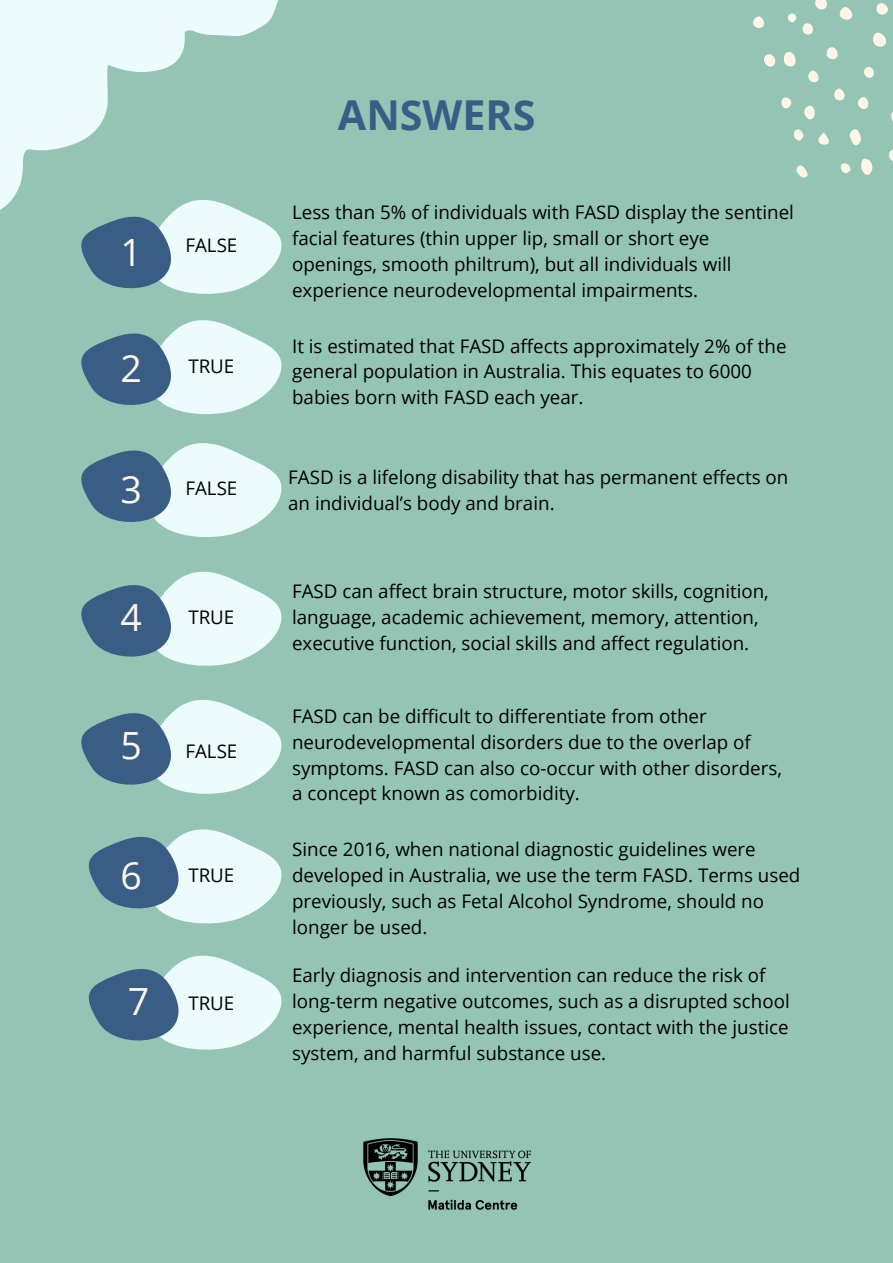
<style>
.page{position:relative;width:893px;height:1263px;background:#94c5b4}
.page>*{position:absolute;margin:0;border:0;box-sizing:border-box;transform-origin:0 0}
.t1{font:700 41.25px "Open Sans";color:#395d84}
.t2{font:37.5px "Open Sans";color:#fff6e9}
.t3{font:18.75px/25.9px "Open Sans";color:#000}
</style>
<div class="page">
<svg style="left:0;top:0;width:278px;height:210px"></svg>
<img style="left:363px;top:1138px;width:168px;height:72px">
<svg style="left:73px;top:193px;width:209px;height:101px"></svg>
<svg style="left:81px;top:320px;width:201px;height:95px"></svg>
<svg style="left:81px;top:443px;width:201px;height:94px"></svg>
<svg style="left:81px;top:571px;width:201px;height:95px"></svg>
<svg style="left:81px;top:699px;width:201px;height:95px"></svg>
<svg style="left:88px;top:829px;width:194px;height:95px"></svg>
<svg style="left:88px;top:955px;width:194px;height:95px"></svg>
<svg style="left:861px;top:158px;width:11px;height:17px"></svg>
<svg style="left:873px;top:32px;width:13px;height:15px"></svg>
<svg style="left:784px;top:52px;width:11px;height:15px"></svg>
<svg style="left:849px;top:129px;width:12px;height:17px"></svg>
<svg style="left:891px;top:112px;width:2px;height:10px"></svg>
<svg style="left:889px;top:149px;width:4px;height:13px"></svg>
<svg style="left:839px;top:7px;width:13px;height:13px"></svg>
<svg style="left:804px;top:105px;width:10px;height:15px"></svg>
<svg style="left:815px;top:0;width:12px;height:9px"></svg>
<svg style="left:764px;top:54px;width:11px;height:13px"></svg>
<svg style="left:876px;top:3px;width:12px;height:12px"></svg>
<svg style="left:826px;top:47px;width:11px;height:12px"></svg>
<svg style="left:858px;top:97px;width:10px;height:12px"></svg>
<svg style="left:796px;top:165px;width:11px;height:13px"></svg>
<svg style="left:753px;top:16px;width:11px;height:12px"></svg>
<svg style="left:802px;top:23px;width:11px;height:12px"></svg>
<svg style="left:834px;top:88px;width:10px;height:12px"></svg>
<svg style="left:808px;top:71px;width:10px;height:11px"></svg>
<svg style="left:781px;top:98px;width:10px;height:11px"></svg>
<svg style="left:818px;top:132px;width:11px;height:13px"></svg>
<svg style="left:863px;top:67px;width:11px;height:11px"></svg>
<svg style="left:794px;top:129px;width:10px;height:12px"></svg>
<svg style="left:840px;top:163px;width:10px;height:11px"></svg>
<svg style="left:788px;top:14px;width:8px;height:8px"></svg>
<p class="t2" style="left:120px;top:226px;width:23px">1</p>
<p class="t2" style="left:120px;top:342px;width:23px">2</p>
<p class="t2" style="left:120px;top:462px;width:23px">3</p>
<p class="t2" style="left:120px;top:591px;width:23px">4</p>
<p class="t2" style="left:120px;top:719px;width:23px">5</p>
<p class="t3" style="left:185px;top:232px;width:54px">FALSE</p>
<p class="t3" style="left:188px;top:352px;width:48px">TRUE</p>
<p class="t3" style="left:185px;top:475px;width:54px">FALSE</p>
<p class="t3" style="left:188px;top:604px;width:48px">TRUE</p>
<p class="t3" style="left:185px;top:738px;width:54px">FALSE</p>
<p class="t2" style="left:120px;top:849px;width:23px">6</p>
<p class="t2" style="left:128px;top:975px;width:23px">7</p>
<p class="t3" style="left:188px;top:862px;width:48px">TRUE</p>
<p class="t3" style="left:188px;top:990px;width:48px">TRUE</p>
<p class="t1" style="left:338px;top:86px;width:199px">ANSWERS</p>
<p class="t3" style="left:292px;top:199px;width:503px">Less than 5% of individuals with FASD display the sentinel facial features (thin upper lip, small or short eye openings, smooth philtrum), but all individuals will experience neurodevelopmental impairments.</p>
<p class="t3" style="left:292px;top:332px;width:496px">It is estimated that FASD affects approximately 2% of the general population in Australia. This equates to 6000 babies born with FASD each year.</p>
<p class="t3" style="left:288px;top:464px;width:501px">FASD is a lifelong disability that has permanent effects on an individual’s body and brain.</p>
<p class="t3" style="left:292px;top:578px;width:478px">FASD can affect brain structure, motor skills, cognition, language, academic achievement, memory, attention, executive function, social skills and affect regulation.</p>
<p class="t3" style="left:292px;top:702px;width:491px">FASD can be difficult to differentiate from other neurodevelopmental disorders due to the overlap of symptoms. FASD can also co-occur with other disorders, a concept known as comorbidity.</p>
<p class="t3" style="left:292px;top:836px;width:510px">Since 2016, when national diagnostic guidelines were developed in Australia, we use the term FASD. Terms used previously, such as Fetal Alcohol Syndrome, should no longer be used.</p>
<p class="t3" style="left:292px;top:962px;width:499px">Early diagnosis and intervention can reduce the risk of long-term negative outcomes, such as a disrupted school experience, mental health issues, contact with the justice system, and harmful substance use.</p>
</div>
